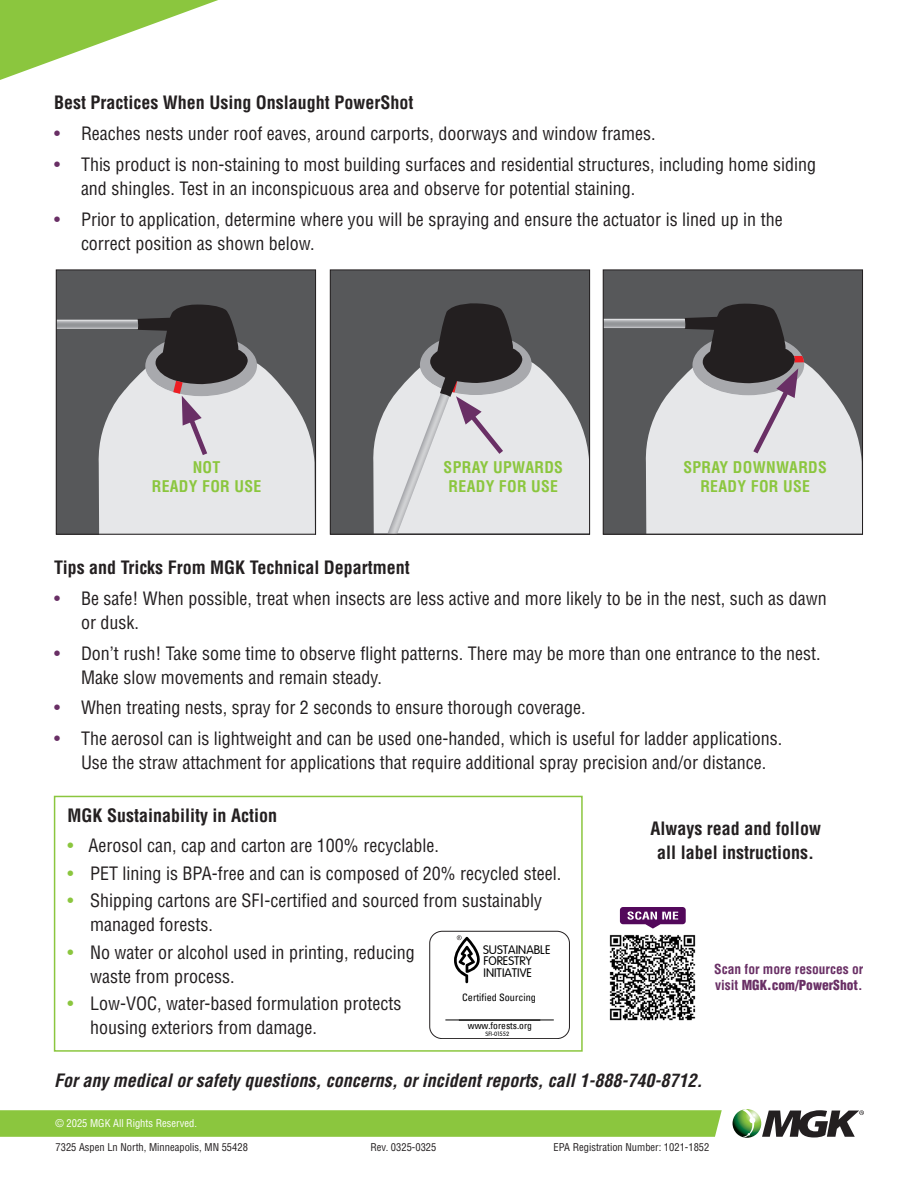
<style>
.page{position:relative;width:918px;height:1188px;background:#fff}
.page>*{position:absolute;margin:0;border:0;box-sizing:border-box;transform-origin:0 0}
.t1{font:condensed 18px/24px "Helvetica LT Std";color:#231f20}
.t2{font:700 condensed 18px/24px "Helvetica LT Std";color:#231f20;text-align:center}
.t3{font:italic 700 condensed 18px "Helvetica LT Std";color:#231f20}
.bullets{font:700 condensed 15.75px/18.9px "Helvetica LT Std";letter-spacing:.02em;color:#8bc63e;text-align:center}
.t4{font:700 condensed 13.5px/16.2px "Helvetica LT Std";color:#692f65}
.t5{font:300 12.15px/11.6px "VAG Rounded Light S Si";color:#000}
.t6{font:condensed 10.5px "Helvetica LT Std";color:#231f20}
.t7{font:condensed 10.5px "Helvetica LT Std";color:#fff}
.t8{font:condensed 10.2px "Univers";color:#000}
.t9{font:condensed 9.6px "Univers";color:#000}
.t10{font:300 6.15px "VAG Rounded Light S Si";color:#000}
.s1{color:#692f65}
.s2{color:#8bc63e}
.s3{font-weight:900}
</style>
<div class="page">
<div style="left:330px;top:270px;width:260px;height:264px;background:#57585a"></div>
<div style="left:603px;top:270px;width:260px;height:264px;background:#57585a"></div>
<svg style="left:605px;top:319px;width:39px;height:9px"></svg>
<div style="left:603px;top:269px;width:260px;height:266px;border:1px solid #231f20"></div>
<div style="left:56px;top:270px;width:260px;height:264px;background:#57585a"></div>
<svg style="left:58px;top:320px;width:39px;height:9px"></svg>
<div style="left:330px;top:269px;width:260px;height:266px;border:1px solid #231f20"></div>
<div style="left:56px;top:269px;width:260px;height:266px;border:1px solid #231f20"></div>
<div style="left:54px;top:796px;width:529px;height:256px;border:2px solid #8bc63e"></div>
<svg style="left:0;top:0;width:218px;height:80px"></svg>
<svg style="left:0;top:1110px;width:722px;height:27px;background:#8dc741"></svg>
<svg style="left:733px;top:1109px;width:131px;height:29px"></svg>
<img style="left:609px;top:934px;width:87px;height:87px">
<svg style="left:620px;top:907px;width:66px;height:22px"></svg>
<svg style="left:97px;top:304px;width:218px;height:230px"></svg>
<svg style="left:372px;top:303px;width:218px;height:231px"></svg>
<svg style="left:644px;top:303px;width:218px;height:231px"></svg>
<div style="left:430px;top:931px;width:140px;height:108px;border:1px solid #231f20;border-radius:12px"></div>
<hr style="left:445px;top:1020px;width:109px;height:1px;background:#000">
<svg style="left:454px;top:935px;width:26px;height:48px"></svg>
<p class="t2" style="left:54px;top:91px;width:361px">Best Practices When Using Onslaught PowerShot</p>
<p class="t1" style="left:54px;top:122px;width:603px"><span class="s1">•</span> Reaches nests under roof eaves, around carports, doorways and window frames.</p>
<p class="t1" style="left:81px;top:152px;width:737px;text-indent:-27px"><span class="s1">•</span> This product is non-staining to most building surfaces and residential structures, including home siding and shingles. Test in an inconspicuous area and observe for potential staining.</p>
<p class="t1" style="left:81px;top:207px;width:703px;text-indent:-27px"><span class="s1">•</span> Prior to application, determine where you will be spraying and ensure the actuator is lined up in the correct position as shown below.</p>
<p class="bullets" style="left:152px;top:457px;width:111px">NOT<br>READY FOR USE</p>
<p class="bullets" style="left:444px;top:457px;width:121px">SPRAY UPWARDS<br>READY FOR USE</p>
<p class="bullets" style="left:683px;top:457px;width:145px">SPRAY DOWNWARDS<br>READY FOR USE</p>
<p class="t2" style="left:54px;top:555px;width:357px">Tips and Tricks From MGK Technical Department</p>
<p class="t1" style="left:81px;top:586px;width:747px;text-indent:-27px"><span class="s1">•</span> Be safe! When possible, treat when insects are less active and more likely to be in the nest, such as dawn or dusk.</p>
<p class="t1" style="left:81px;top:641px;width:741px;text-indent:-27px"><span class="s1">•</span> Don’t rush! Take some time to observe flight patterns. There may be more than one entrance to the nest.<br>Make slow movements and remain steady.</p>
<p class="t1" style="left:54px;top:696px;width:533px"><span class="s1">•</span> When treating nests, spray for 2 seconds to ensure thorough coverage.</p>
<p class="t1" style="left:81px;top:726px;width:703px;text-indent:-27px"><span class="s1">•</span> The aerosol can is lightweight and can be used one-handed, which is useful for ladder applications.<br>Use the straw attachment for applications that require additional spray precision and/or distance.</p>
<p class="t2" style="left:68px;top:803px;width:211px">MGK Sustainability in Action</p>
<p class="t1" style="left:68px;top:834px;width:373px"><span class="s2">•</span> Aerosol can, cap and carton are 100% recyclable.</p>
<p class="t1" style="left:68px;top:861px;width:495px"><span class="s2">•</span> PET lining is BPA-free and can is composed of 20% recycled steel.</p>
<p class="t1" style="left:90px;top:889px;width:453px;text-indent:-22px"><span class="s2">•</span> Shipping cartons are SFI-certified and sourced from sustainably managed forests.</p>
<p class="t1" style="left:90px;top:940px;width:326px;text-indent:-22px"><span class="s2">•</span> No water or alcohol used in printing, reducing waste from process.</p>
<p class="t1" style="left:90px;top:992px;width:313px;text-indent:-22px"><span class="s2">•</span> Low-VOC, water-based formulation protects housing exteriors from damage.</p>
<p class="t2" style="left:650px;top:817px;width:172px">Always read and follow all label instructions.</p>
<p class="t5" style="left:483px;top:944px;width:69px">SUSTAINABLE<br>FORESTRY<br>INITIATIVE</p>
<p class="t4" style="left:714px;top:961px;width:151px">Scan for more resources or visit <span class="s3">MGK.com/PowerShot</span>.</p>
<p class="t8" style="left:462px;top:990px;width:75px">Certified Sourcing</p>
<p class="t9" style="left:468px;top:1019px;width:66px">www.forests.org</p>
<p class="t10" style="left:485px;top:1030px;width:25px">SFI-01552</p>
<p class="t3" style="left:54px;top:1070px;width:650px">For any medical or safety questions, concerns, or incident reports, call 1-888-740-8712.</p>
<p class="t7" style="left:56px;top:1117px;width:143px">© 2025 MGK All Rights Reserved.</p>
<p class="t6" style="left:56px;top:1141px;width:194px">7325 Aspen Ln North, Minneapolis, MN 55428</p>
<p class="t6" style="left:371px;top:1141px;width:67px">Rev. 0325-0325</p>
<p class="t6" style="left:554px;top:1141px;width:157px">EPA Registration Number: 1021-1852</p>
</div>
